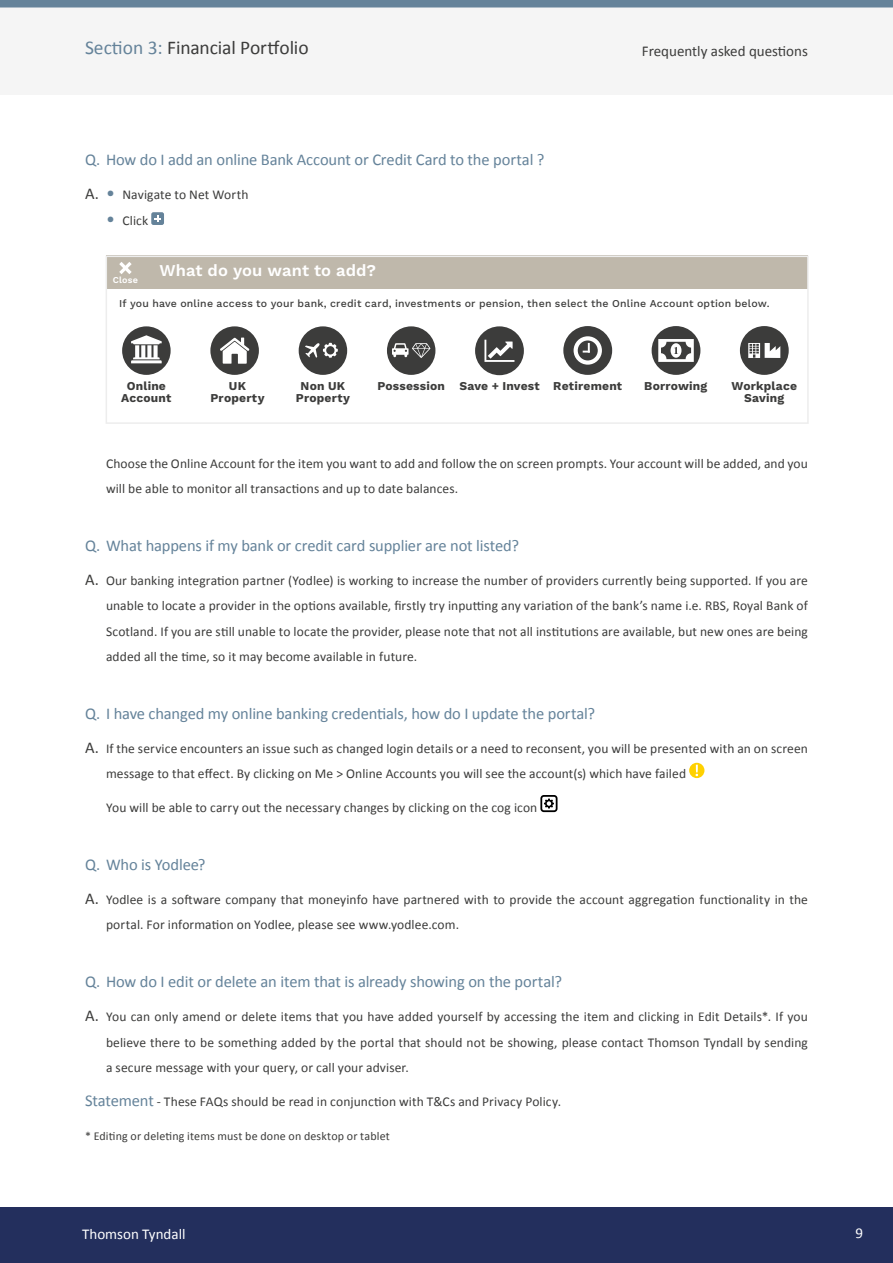
<style>
.page{position:relative;width:893px;height:1263px;background:#fff}
.page>*{position:absolute;margin:0;border:0;box-sizing:border-box;transform-origin:0 0}
.t1{font:19.5px "Calibri";letter-spacing:-.005em;color:#3c3c3b}
.t2{font:16.5px "Calibri";letter-spacing:-.01em;color:#65839a}
.t3{font:600 16.5px "Work Sans";letter-spacing:.005em;color:#fff}
.t4{font:15px "Calibri";color:#3c3c3b}
.t5{font:15px "Calibri";color:#fff}
.t6{font:13.5px/25.5px "Calibri";letter-spacing:.005em;color:#3c3c3b}
.t7{font:700 12px/12px "Work Sans";letter-spacing:.015em;color:#3c3c3b;text-align:center}
.t8{font:12px "Calibri";letter-spacing:.015em;color:#3c3c3b}
.t9{font:500 10.5px "Work Sans";letter-spacing:.02em;color:#3c3c3b}
.t10{font:600 9px "Work Sans";letter-spacing:.025em;color:#fff}
.s1{color:#65839a}
.s2{font-size:16.5px}
.s3{font-size:18px;color:#65839a}
.s4{font-size:16.5px;color:#65839a}
</style>
<div class="page">
<div style="left:0;top:1208px;width:893px;height:55px;background:#232f5d"></div>
<div style="left:151px;top:212px;width:13px;height:13px;background:#65839a;border-radius:2px"></div>
<svg style="left:154px;top:215px;width:7px;height:7px"></svg>
<div style="left:689px;top:763px;width:15px;height:15px;background:#ffd100;border-radius:50%"></div>
<svg style="left:695px;top:765px;width:3px;height:11px"></svg>
<div style="left:540px;top:795px;width:17px;height:17px;border:2px solid #000;border-radius:3px"></div>
<svg style="left:544px;top:798px;width:10px;height:10px"></svg>
<div style="left:0;top:4px;width:893px;height:90px;background:#f5f5f5"></div>
<div style="left:0;top:0;width:893px;height:8px;background:#65839a"></div>
<div style="left:106px;top:256px;width:702px;height:33px;background:#bfb8ab"></div>
<div style="left:106px;top:256px;width:703px;height:168px;border:2px solid #ededed"></div>
<svg style="left:119px;top:262px;width:13px;height:12px"></svg>
<div style="left:210px;top:326px;width:49px;height:49px;background:#3c3c3b;border-radius:50%"></div>
<svg style="left:220px;top:338px;width:29px;height:26px"></svg>
<div style="left:299px;top:326px;width:48px;height:49px;background:#3c3c3b;border-radius:50%"></div>
<svg style="left:305px;top:343px;width:33px;height:15px"></svg>
<div style="left:387px;top:326px;width:48px;height:49px;background:#3c3c3b;border-radius:50%"></div>
<svg style="left:392px;top:343px;width:38px;height:15px"></svg>
<div style="left:563px;top:326px;width:49px;height:49px;background:#3c3c3b;border-radius:50%"></div>
<div style="left:574px;top:336px;width:28px;height:29px;border:4px solid #fff;border-radius:50%"></div>
<svg style="left:583px;top:343px;width:7px;height:10px"></svg>
<div style="left:122px;top:326px;width:49px;height:49px;background:#3c3c3b;border-radius:50%"></div>
<svg style="left:131px;top:335px;width:31px;height:28px"></svg>
<div style="left:652px;top:326px;width:48px;height:49px;background:#3c3c3b;border-radius:50%"></div>
<svg style="left:658px;top:339px;width:36px;height:23px"></svg>
<div style="left:475px;top:326px;width:49px;height:49px;background:#3c3c3b;border-radius:50%"></div>
<svg style="left:484px;top:340px;width:30px;height:22px"></svg>
<div style="left:740px;top:326px;width:49px;height:49px;background:#3c3c3b;border-radius:50%"></div>
<svg style="left:748px;top:343px;width:32px;height:15px"></svg>
<h1 class="t1" style="left:85px;top:35px;width:225px"><span class="s1">Section 3:</span> Financial Portfolio</h1>
<p class="t4" style="left:642px;top:41px;width:168px">Frequently asked questions</p>
<p class="t2" style="left:85px;top:150px;width:461px">Q. How do I add an online Bank Account or Credit Card to the portal ?</p>
<p class="t6" style="left:85px;top:182px;width:165px"><span class="s2">A.</span> <span class="s3">•</span> Navigate to Net Worth</p>
<p class="t6" style="left:106px;top:208px;width:44px"><span class="s3">•</span> Click</p>
<p class="t3" style="left:159px;top:261px;width:218px">What do you want to add?</p>
<p class="t9" style="left:119px;top:297px;width:652px">If you have online access to your bank, credit card, investments or pension, then select the Online Account option below.</p>
<p class="t10" style="left:113px;top:275px;width:27px">Close</p>
<p class="t7" style="left:121px;top:381px;width:52px">Online<br>Account</p>
<p class="t7" style="left:211px;top:381px;width:55px">UK<br>Property</p>
<p class="t7" style="left:296px;top:381px;width:55px">Non UK<br>Property</p>
<p class="t7" style="left:377px;top:381px;width:246px">Possession Save + Invest Retirement</p>
<p class="t7" style="left:644px;top:381px;width:65px">Borrowing</p>
<p class="t7" style="left:731px;top:381px;width:67px">Workplace<br>Saving</p>
<p class="t6" style="left:106px;top:450px;width:703px">Choose the Online Account for the item you want to add and follow the on screen prompts. Your account will be added, and you will be able to monitor all transactions and up to date balances.</p>
<p class="t2" style="left:85px;top:535px;width:436px">Q. What happens if my bank or credit card supplier are not listed?</p>
<p class="t6" style="left:106px;top:567px;width:703px;text-align:justify;text-indent:-21px"><span class="s2">A.</span> Our banking integration partner (Yodlee) is working to increase the number of providers currently being supported. If you are unable to locate a provider in the options available, firstly try inputting any variation of the bank’s name i.e. RBS, Royal Bank of Scotland. If you are still unable to locate the provider, please note that not all institutions are available, but new ones are being added all the time, so it may become available in future.</p>
<p class="t2" style="left:85px;top:703px;width:512px">Q. I have changed my online banking credentials, how do I update the portal?</p>
<p class="t6" style="left:106px;top:735px;width:703px;text-indent:-21px"><span class="s2">A.</span> If the service encounters an issue such as changed login details or a need to reconsent, you will be presented with an on screen message to that effect. By clicking on Me &gt; Online Accounts you will see the account(s) which have failed</p>
<p class="t6" style="left:106px;top:795px;width:433px">You will be able to carry out the necessary changes by clicking on the cog icon</p>
<p class="t2" style="left:85px;top:854px;width:122px">Q. Who is Yodlee?</p>
<p class="t6" style="left:106px;top:886px;width:703px;text-indent:-21px"><span class="s2">A.</span> Yodlee is a software company that moneyinfo have partnered with to provide the account aggregation functionality in the portal. For information on Yodlee, please see www.yodlee.com.</p>
<p class="t2" style="left:85px;top:971px;width:478px">Q. How do I edit or delete an item that is already showing on the portal?</p>
<p class="t6" style="left:106px;top:1003px;width:703px;text-align:justify;text-indent:-21px"><span class="s2">A.</span> You can only amend or delete items that you have added yourself by accessing the item and clicking in Edit Details*. If you believe there to be something added by the portal that should not be showing, please contact Thomson Tyndall by sending a secure message with your query, or call your adviser.</p>
<p class="t6" style="left:85px;top:1089px;width:478px"><span class="s4">Statement</span> - These FAQs should be read in conjunction with T&amp;Cs and Privacy Policy.</p>
<p class="t8" style="left:85px;top:1129px;width:306px">* Editing or deleting items must be done on desktop or tablet</p>
<p class="t5" style="left:82px;top:1225px;width:105px">Thomson Tyndall</p>
<p class="t5" style="left:856px;top:1224px;width:9px">9</p>
</div>
